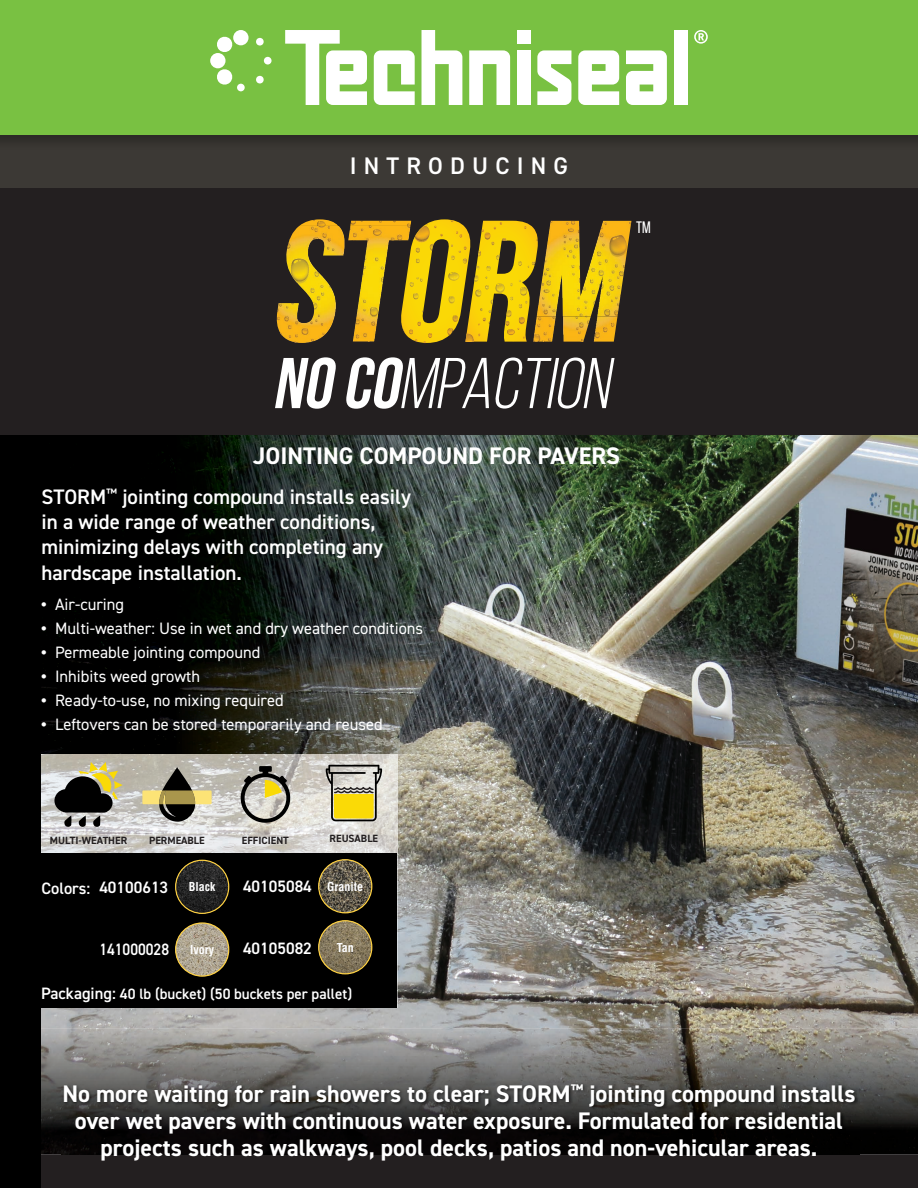
<style>
.page{position:relative;width:918px;height:1188px;background:#fff}
.page>*{position:absolute;margin:0;border:0;box-sizing:border-box;transform-origin:0 0}
.t1{font:italic 71.7px "Bebas Neue";color:#fff}
.t2{font:700 24px/27px "DIN2014";color:#fff;text-align:center}
.t3{font:600 24px "DIN2014";letter-spacing:.3em;color:#fff}
.t4{font:600 21px/25.2px "DIN2014";color:#fff}
.t5{font:16.5px "DIN2014";color:#fff}
.t6{font:600 16.5px "DIN2014";color:#fff}
.t7{font:600 16.5px "DIN2014";color:#fff;scale:.9 1}
.t8{font:16.5px "Bebas Neue";color:#fff}
.t9{font:600 15px "DIN2014";color:#fff}
.t10{font:700 condensed 12px "Helvetica LT Std";color:#fff}
.t11{font:700 10.5px "DIN2014";color:#231f20}
.s1{font-weight:700}
.s2{font-weight:800}
.s3{font-size:16.5px}
</style>
<div class="page">
<img style="left:40px;top:434px;width:878px;height:700px">
<img style="left:40px;top:754px;width:357px;height:99px">
<div style="left:0;top:40px;width:918px;height:149px;background:#3c3935"></div>
<img style="left:40px;top:434px;width:403px;height:320px">
<img style="left:40px;top:1134px;width:878px;height:54px">
<div style="left:0;top:0;width:918px;height:135px;background:#79c142"></div>
<svg style="left:578px;top:50px;width:41px;height:55px;background:#eaf5e1"></svg>
<svg style="left:374px;top:50px;width:41px;height:55px"></svg>
<div style="left:674px;top:30px;width:13px;height:75px;background:#fff"></div>
<svg style="left:422px;top:30px;width:40px;height:75px"></svg>
<svg style="left:469px;top:50px;width:41px;height:55px"></svg>
<svg style="left:285px;top:30px;width:82px;height:75px"></svg>
<svg style="left:626px;top:50px;width:41px;height:55px;background:#eaf5e2"></svg>
<svg style="left:537px;top:50px;width:34px;height:55px"></svg>
<div style="left:517px;top:30px;width:14px;height:14px;background:#fff"></div>
<div style="left:517px;top:50px;width:14px;height:55px;background:#fff"></div>
<div style="left:233px;top:30px;width:16px;height:15px;background:#fff;border-radius:50%"></div>
<div style="left:237px;top:84px;width:8px;height:7px;background:#fff;border-radius:50%"></div>
<svg style="left:217px;top:36px;width:16px;height:16px"></svg>
<svg style="left:256px;top:75px;width:8px;height:9px"></svg>
<div style="left:210px;top:53px;width:16px;height:15px;background:#fff;border-radius:50%"></div>
<div style="left:264px;top:57px;width:8px;height:8px;background:#fff;border-radius:50%"></div>
<svg style="left:217px;top:69px;width:16px;height:16px"></svg>
<svg style="left:256px;top:37px;width:8px;height:9px"></svg>
<svg style="left:694px;top:30px;width:14px;height:14px"></svg>
<div style="left:0;top:853px;width:397px;height:155px;background:#000"></div>
<img style="left:62px;top:1082px;width:798px;height:83px">
<img style="left:319px;top:860px;width:53px;height:53px;border-radius:27px">
<div style="left:318px;top:859px;width:54px;height:54px;border:1px solid #ffd13f;border-radius:50%"></div>
<img style="left:176px;top:860px;width:53px;height:53px;border-radius:27px">
<div style="left:175px;top:860px;width:54px;height:54px;border:1px solid #ffd13f;border-radius:50%"></div>
<img style="left:176px;top:923px;width:53px;height:53px;border-radius:27px">
<div style="left:175px;top:922px;width:54px;height:55px;border:1px solid #ffd13f;border-radius:50%"></div>
<img style="left:319px;top:921px;width:53px;height:53px;border-radius:27px">
<div style="left:318px;top:920px;width:54px;height:54px;border:1px solid #ffd13f;border-radius:50%"></div>
<svg style="left:142px;top:767px;width:70px;height:55px;background:#a0997f"></svg>
<svg style="left:241px;top:766px;width:49px;height:57px;background:#9e9a86"></svg>
<svg style="left:326px;top:765px;width:56px;height:56px;background:#beb36e"></svg>
<div style="left:0;top:370px;width:40px;height:818px;background:#000"></div>
<svg style="left:54px;top:762px;width:69px;height:65px;background:#827f6c"></svg>
<div style="left:0;top:188px;width:918px;height:246px;background:#231f20"></div>
<svg style="left:443px;top:220px;width:74px;height:120px"></svg>
<img style="left:276px;top:226px;width:167px;height:117px">
<img style="left:451px;top:316px;width:166px;height:26px">
<img style="left:505px;top:221px;width:126px;height:95px">
<img style="left:451px;top:220px;width:51px;height:13px">
<img style="left:299px;top:219px;width:152px;height:7px">
<p class="t3" style="left:350px;top:150px;width:220px">INTRODUCING</p>
<p class="t8" style="left:636px;top:218px;width:16px">TM</p>
<h1 class="t1" style="left:272px;top:345px;width:351px"><span class="s1">NO CO</span>MPACTION</h1>
<p class="t2" style="left:253px;top:442px;width:368px">JOINTING COMPOUND FOR PAVERS</p>
<p class="t4" style="left:42px;top:484px;width:371px">STORM<sup>™</sup> jointing compound installs easily in a wide range of weather conditions, minimizing delays with completing any hardscape installation.</p>
<p class="t5" style="left:42px;top:594px;width:84px"><span class="s2">•</span> Air-curing</p>
<p class="t5" style="left:42px;top:618px;width:383px"><span class="s2">•</span> Multi-weather: Use in wet and dry weather conditions</p>
<p class="t5" style="left:42px;top:642px;width:220px"><span class="s2">•</span> Permeable jointing compound</p>
<p class="t5" style="left:42px;top:666px;width:160px"><span class="s2">•</span> Inhibits weed growth</p>
<p class="t5" style="left:42px;top:690px;width:244px"><span class="s2">•</span> Ready-to-use, no mixing required</p>
<p class="t5" style="left:42px;top:714px;width:343px"><span class="s2">•</span> Leftovers can be stored temporarily and reused</p>
<p class="t11" style="left:50px;top:833px;width:79px">MULTI-WEATHER</p>
<p class="t11" style="left:149px;top:833px;width:57px">PERMEABLE</p>
<p class="t11" style="left:242px;top:833px;width:48px">EFFICIENT</p>
<p class="t11" style="left:330px;top:832px;width:50px">REUSABLE</p>
<p class="t6" style="left:42px;top:877px;width:50px">Colors:</p>
<p class="t6" style="left:99px;top:876px;width:70px">40100613</p>
<p class="t6" style="left:243px;top:875px;width:70px">40105084</p>
<p class="t10" style="left:189px;top:879px;width:28px">Black</p>
<p class="t10" style="left:327px;top:879px;width:37px">Granite</p>
<p class="t10" style="left:190px;top:942px;width:26px">Ivory</p>
<p class="t10" style="left:337px;top:940px;width:19px">Tan</p>
<p class="t7" style="left:99px;top:939px;width:79px">141000028</p>
<p class="t6" style="left:243px;top:938px;width:70px">40105082</p>
<p class="t9" style="left:41px;top:984px;width:313px"><span class="s3">Packaging:</span> 40 lb (bucket) (50 buckets per pallet)</p>
<p class="t2" style="left:62px;top:1080px;width:795px">No more waiting for rain showers to clear; STORM<sup>™</sup> jointing compound installs over wet pavers with continuous water exposure. Formulated for residential projects such as walkways, pool decks, patios and non-vehicular areas.</p>
</div>
